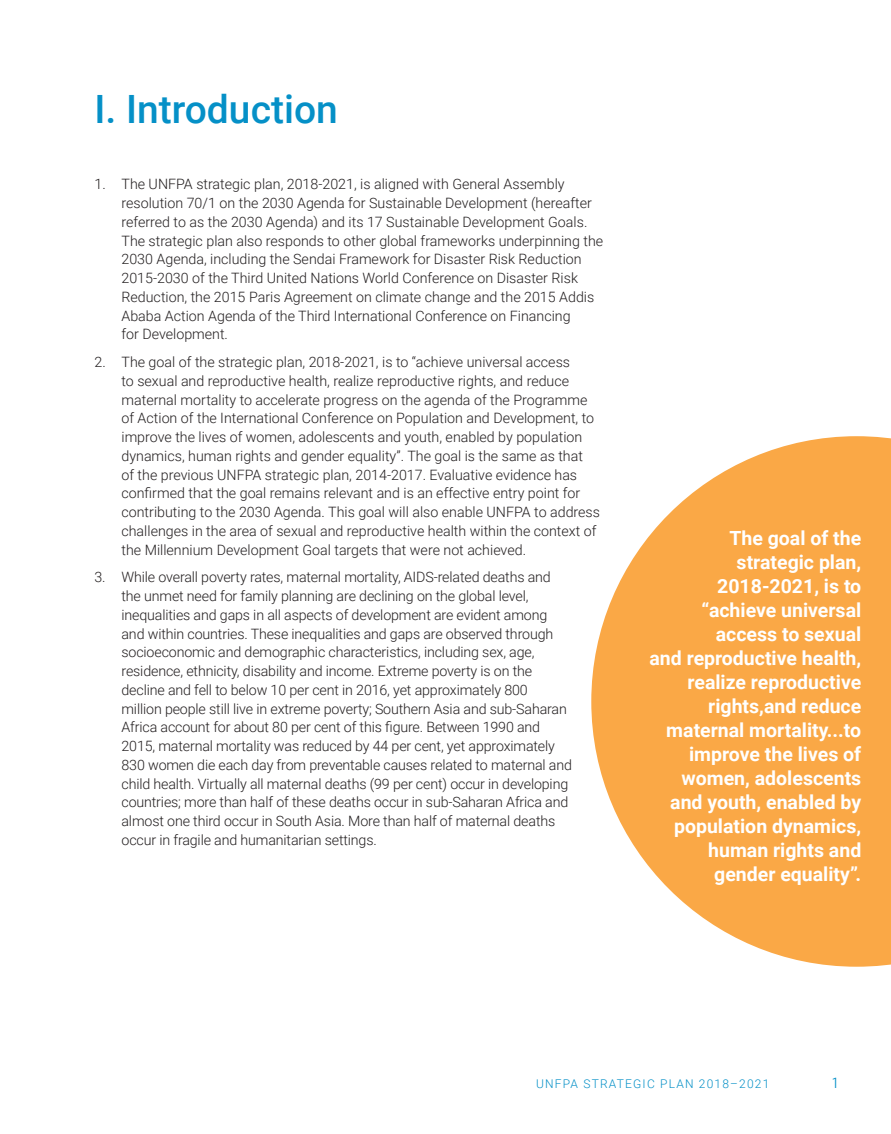
<style>
.page{position:relative;width:891px;height:1134px;background:#fff}
.page>*{position:absolute;margin:0;border:0;box-sizing:border-box;transform-origin:0 0}
.Chapter_Heading_1{font:500 39px "Roboto";color:#0590c7}
.pull_quote_orange_ci{font:700 19.5px/24px "Roboto";color:#fff;text-align:right}
.t1{font:300 14.25px/18.8px "Roboto";color:#231f20}
.t2{font:13.5px "UNFPA Text";color:#0590c7}
.t3{font:300 12px "Roboto";letter-spacing:.1em;color:#0590c7}
</style>
<div class="page">
<svg style="left:591px;top:436px;width:300px;height:531px;fill:#faa846"></svg>
<p class="Chapter_Heading_1" style="left:94px;top:82px;width:245px">I. Introduction</p>
<p class="t1" style="left:122px;top:174px;width:483px;text-indent:-27px">1. The UNFPA strategic plan, 2018-2021, is aligned with General Assembly resolution 70/1 on the 2030 Agenda for Sustainable Development (hereafter referred to as the 2030 Agenda) and its 17 Sustainable Development Goals.<br>The strategic plan also responds to other global frameworks underpinning the 2030 Agenda, including the Sendai Framework for Disaster Risk Reduction 2015-2030 of the Third United Nations World Conference on Disaster Risk Reduction, the 2015 Paris Agreement on climate change and the 2015 Addis Ababa Action Agenda of the Third International Conference on Financing<br>for Development.</p>
<p class="t1" style="left:122px;top:352px;width:480px;text-indent:-27px">2. The goal of the strategic plan, 2018-2021, is to “achieve universal access<br>to sexual and reproductive health, realize reproductive rights, and reduce maternal mortality to accelerate progress on the agenda of the Programme of Action of the International Conference on Population and Development, to improve the lives of women, adolescents and youth, enabled by population dynamics, human rights and gender equality”. The goal is the same as that<br>of the previous UNFPA strategic plan, 2014-2017. Evaluative evidence has confirmed that the goal remains relevant and is an effective entry point for contributing to the 2030 Agenda. This goal will also enable UNFPA to address challenges in the area of sexual and reproductive health within the context of the Millennium Development Goal targets that were not achieved.</p>
<p class="t1" style="left:122px;top:567px;width:452px;text-indent:-27px">3. While overall poverty rates, maternal mortality, AIDS-related deaths and the unmet need for family planning are declining on the global level, inequalities and gaps in all aspects of development are evident among and within countries. These inequalities and gaps are observed through socioeconomic and demographic characteristics, including sex, age, residence, ethnicity, disability and income. Extreme poverty is on the decline and fell to below 10 per cent in 2016, yet approximately 800<br>million people still live in extreme poverty; Southern Asia and sub-Saharan Africa account for about 80 per cent of this figure. Between 1990 and 2015, maternal mortality was reduced by 44 per cent, yet approximately 830 women die each day from preventable causes related to maternal and child health. Virtually all maternal deaths (99 per cent) occur in developing countries; more than half of these deaths occur in sub-Saharan Africa and almost one third occur in South Asia. More than half of maternal deaths occur in fragile and humanitarian settings.</p>
<p class="pull_quote_orange_ci" style="left:650px;top:525px;width:213px">The goal of the strategic plan,<br>2018-2021, is to “achieve universal access to sexual<br>and reproductive health, realize reproductive rights,and reduce maternal mortality...to improve the lives of women, adolescents and youth, enabled by population dynamics, human rights and gender equality”.</p>
<p class="t3" style="left:536px;top:1076px;width:235px">UNFPA STRATEGIC PLAN 2018–2021</p>
<p class="t2" style="left:833px;top:1074px;width:7px">1</p>
</div>
